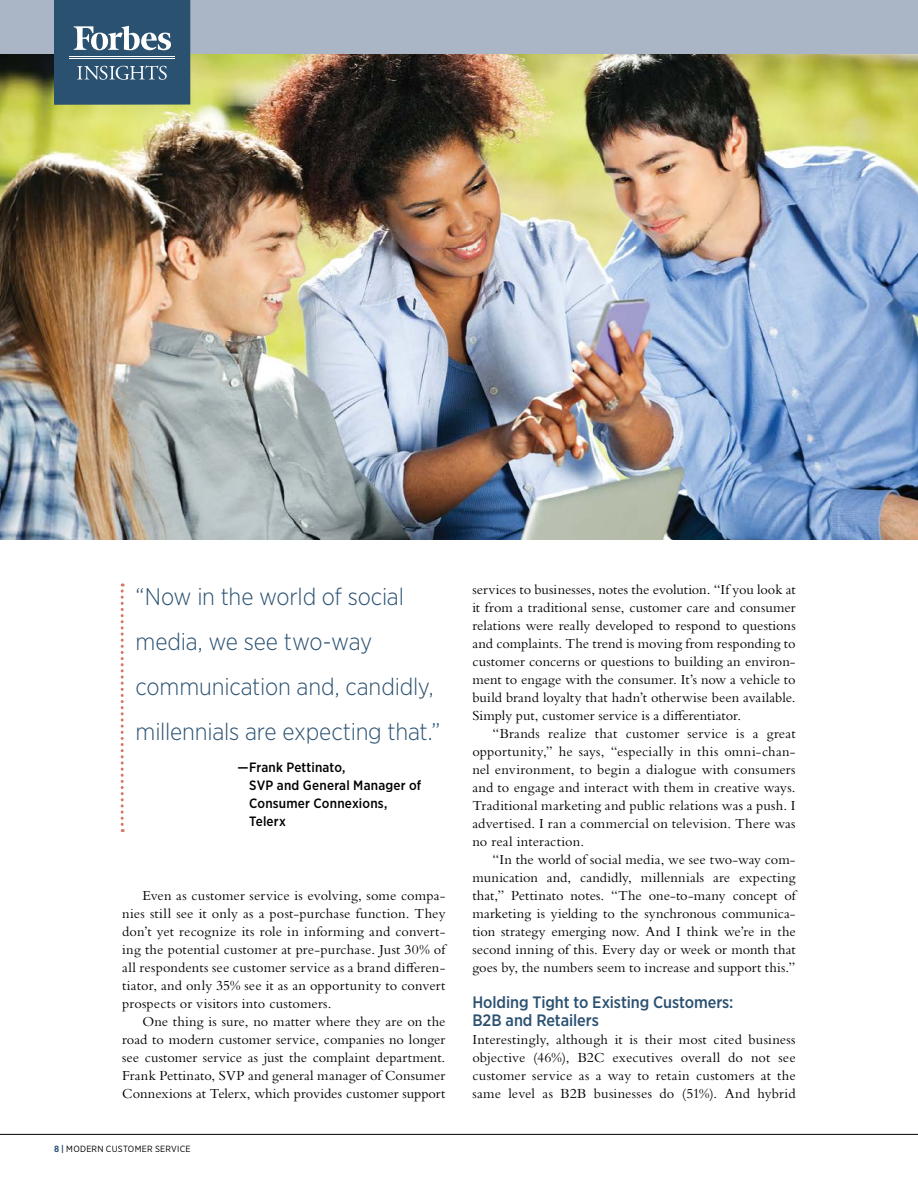
<style>
.page{position:relative;width:918px;height:1188px;background:#fff}
.page>*{position:absolute;margin:0;border:0;box-sizing:border-box;transform-origin:0 0}
.t1{font:300 24px/45px "Gotham Narrow";letter-spacing:-.01em;color:#2b5171}
.t2{font:500 16.5px/18px "Gotham Narrow";letter-spacing:-.005em;color:#2b5171}
.t3{font:14.4px/18px "Bembo Std";letter-spacing:.005em;color:#000;text-align:justify}
.t4{font:500 13.5px/18px "Gotham Narrow";letter-spacing:.015em;color:#000}
.t5{font:9px "Gotham Narrow";letter-spacing:.03em;color:#000}
.s1{font-weight:700;color:#2b5171}
</style>
<div class="page">
<hr style="left:0;top:1134px;width:918px;height:1px;background:#000">
<div style="left:0;top:0;width:918px;height:105px;background:#aab5c6"></div>
<img style="left:0;top:54px;width:918px;height:486px">
<div style="left:54px;top:0;width:136px;height:105px;background:#2b5171"></div>
<svg style="left:74px;top:26px;width:97px;height:24px"></svg>
<hr style="left:69px;top:56px;width:106px;height:1px;background:#fff">
<hr style="left:69px;top:58px;width:106px;height:1px;background:#fff">
<svg style="left:77px;top:65px;width:90px;height:15px"></svg>
<svg style="left:121px;top:584px;width:3px;height:248px"></svg>
<h1 class="t1" style="left:136px;top:574px;width:306px">“Now in the world of social media, we see two-way communication and, candidly, millennials are expecting that.”</h1>
<p class="t4" style="left:249px;top:758px;width:174px;text-indent:-11px">—Frank Pettinato,<br>SVP and General Manager of<br>Consumer Connexions,<br>Telerx</p>
<p class="t3" style="left:122px;top:886px;width:325px;text-indent:20px">Even as customer service is evolving, some compa&shy;nies still see it only as a post-purchase function. They don’t yet recognize its role in informing and convert&shy;ing the potential customer at pre-purchase. Just 30% of all respondents see customer service as a brand differen&shy;tiator, and only 35% see it as an opportunity to convert prospects or visitors into customers.</p>
<p class="t3" style="left:122px;top:1012px;width:325px;text-indent:20px">One thing is sure, no matter where they are on the road to modern customer service, companies no longer see customer service as just the complaint department.<br>Frank Pettinato, SVP and general manager of Consumer Connexions at Telerx, which provides customer support</p>
<p class="t5" style="left:54px;top:1143px;width:138px"><span class="s1">8 |</span> MODERN CUSTOM ER SERVICE</p>
<p class="t3" style="left:472px;top:580px;width:325px">services to businesses, notes the evolution. “If you look at it from a traditional sense, customer care and consumer relations were really developed to respond to questions and complaints. The trend is moving from responding to customer concerns or questions to building an environ&shy;ment to engage with the consumer. It’s now a vehicle to build brand loyalty that hadn’t otherwise been available.<br>Simply put, customer service is a differentiator.</p>
<p class="t3" style="left:472px;top:724px;width:325px;text-indent:20px">“Brands realize that customer service is a great opportunity,” he says, “especially in this omni-chan&shy;nel environment, to begin a dialogue with consumers and to engage and interact with them in creative ways.<br>Traditional marketing and public relations was a push. I advertised. I ran a commercial on television. There was no real interaction.</p>
<p class="t3" style="left:472px;top:850px;width:325px;text-indent:20px">“In the world of social media, we see two-way com&shy;munication and, candidly, millennials are expecting that,” Pettinato notes. “The one-to-many concept of marketing is yielding to the synchronous communica&shy;tion strategy emerging now. And I think we’re in the second inning of this. Every day or week or month that goes by, the numbers seem to increase and support this.”</p>
<p class="t2" style="left:472px;top:993px;width:263px">Holding Tight to Existing Customers:<br>B2B and Retailers</p>
<p class="t3" style="left:472px;top:1030px;width:325px">Interestingly, although it is their most cited business objective (46%), B2C executives overall do not see customer service as a way to retain customers at the same level as B2B businesses do (51%). And hybrid</p>
</div>
